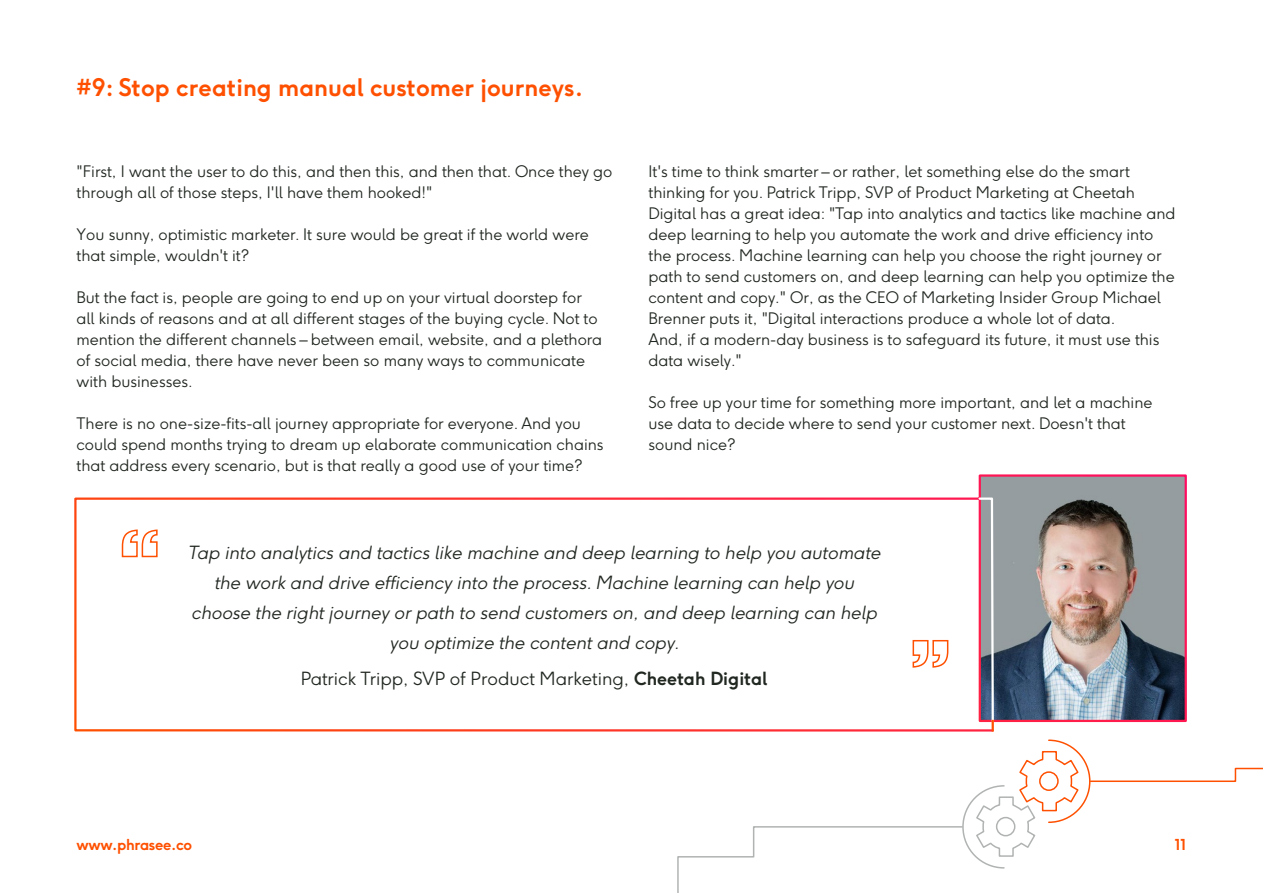
<style>
.page{position:relative;width:1263px;height:893px;background:#fff}
.page>*{position:absolute;margin:0;border:0;box-sizing:border-box;transform-origin:0 0}
.t1{font:700 24px "F37 Ginger";color:#fe5000}
.t2{font:italic 300 18px/30px "F37 Ginger";color:#212721;text-align:center}
.t3{font:300 18px "F37 Ginger";color:#212721}
.t4{font:300 15.75px/21px "F37 Ginger";color:#212721}
.t5{font:700 15px "F37 Ginger";letter-spacing:-.025em;color:#fe5000}
.s1{font-weight:700}
</style>
<div class="page">
<svg style="left:677px;top:739px;width:586px;height:154px"></svg>
<svg style="left:74px;top:474px;width:1113px;height:258px"></svg>
<svg style="left:977px;top:496px;width:18px;height:234px"></svg>
<svg style="left:913px;top:640px;width:35px;height:27px"></svg>
<svg style="left:122px;top:529px;width:35px;height:27px"></svg>
<h1 class="t1" style="left:77px;top:77px;width:508px">#9: Stop creating manual customer journeys.</h1>
<p class="t4" style="left:77px;top:162px;width:537px">"First, I want the user to do this, and then this, and then that. Once they go through all of those steps, I'll have them hooked!"</p>
<p class="t4" style="left:77px;top:225px;width:514px">You sunny, optimistic marketer. It sure would be great if the world were that simple, wouldn't it?</p>
<p class="t4" style="left:77px;top:288px;width:527px">But the fact is, people are going to end up on your virtual doorstep for all kinds of reasons and at all different stages of the buying cycle. Not to mention the different channels – between email, website, and a plethora of social media, there have never been so many ways to communicate with businesses.</p>
<p class="t4" style="left:77px;top:414px;width:528px">There is no one-size-fits-all journey appropriate for everyone. And you could spend months trying to dream up elaborate communication chains that address every scenario, but is that really a good use of your time?</p>
<p class="t4" style="left:648px;top:162px;width:529px">It's time to think smarter – or rather, let something else do the smart thinking for you. Patrick Tripp, SVP of Product Marketing at Cheetah Digital has a great idea: "Tap into analytics and tactics like machine and deep learning to help you automate the work and drive efficiency into the process. Machine learning can help you choose the right journey or path to send customers on, and deep learning can help you optimize the content and copy." Or, as the CEO of Marketing Insider Group Michael Brenner puts it, "Digital interactions produce a whole lot of data.<br>And, if a modern-day business is to safeguard its future, it must use this data wisely."</p>
<p class="t4" style="left:648px;top:393px;width:505px">So free up your time for something more important, and let a machine use data to decide where to send your customer next. Doesn't that sound nice?</p>
<p class="t2" style="left:188px;top:539px;width:694px">Tap into analytics and tactics like machine and deep learning to help you automate the work and drive efficiency into the process. Machine learning can help you choose the right journey or path to send customers on, and deep learning can help you optimize the content and copy.</p>
<p class="t3" style="left:301px;top:670px;width:468px">Patrick Tripp, SVP of Product Marketing, <span class="s1">Cheetah Digital</span></p>
<p class="t5" style="left:77px;top:838px;width:117px">www.phrasee.co</p>
<p class="t5" style="left:1175px;top:838px;width:13px">11</p>
</div>
